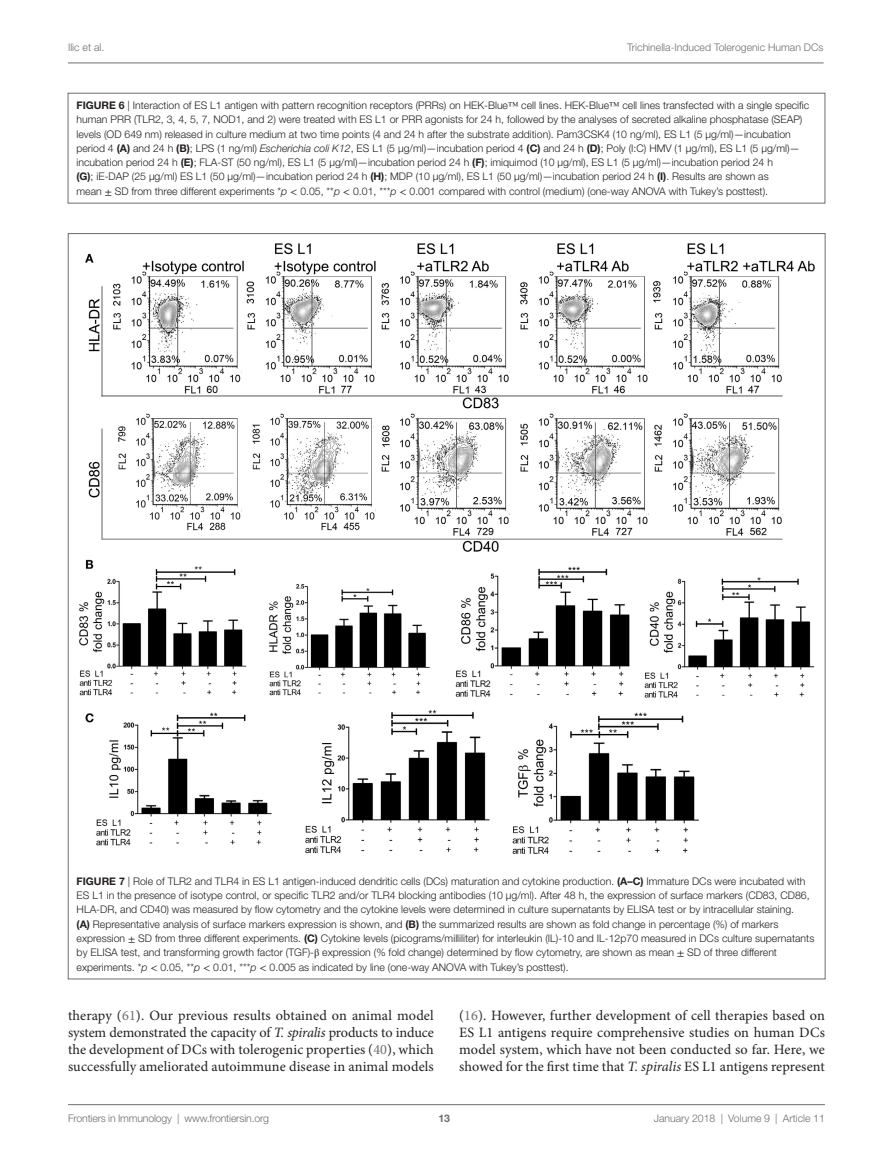
<style>
.page{position:relative;width:893px;height:1170px;background:#fff}
.page>*{position:absolute;margin:0;border:0;box-sizing:border-box;transform-origin:0 0}
.t1{font:14.25px/17.2px "Minion Pro";letter-spacing:.005em;color:#231f20;text-align:justify}
.t2{font:300 10.5px/14.2px "Helvetica Neue LT Std";color:#231f20}
.t3{font:300 10.5px "Helvetica Neue LT Std";color:#6c6d70}
.t4{font:700 10.5px "Helvetica Neue LT Std";color:#6c6d70}
.s1{font-weight:700}
.s2{font-family:"STIX General";font-weight:400}
.s3{font-style:italic}
.s4{color:#6c6d70}
</style>
<div class="page">
<img style="left:79px;top:243px;width:736px;height:611px">
<div style="left:68px;top:93px;width:757px;height:110px;border:1px solid #6c6d70"></div>
<hr style="left:68px;top:1104px;width:757px;height:1px;background:#6c6d70">
<hr style="left:68px;top:63px;width:755px;height:1px;background:#6c6d70">
<p class="t3" style="left:68px;top:41px;width:38px">Ilic et al.</p>
<p class="t3" style="left:627px;top:41px;width:198px">Trichinella-Induced Tolerogenic Human DCs</p>
<p class="t2" style="left:76px;top:98px;width:734px"><span class="s1">FIG URE 6</span> | Interaction of ES L1 antigen with pattern recognition receptors (PRRs) on HEK-Blue<span class="s2">™</span> cell lines. HEK-Blue<span class="s2">™</span> cell lines transfected with a single specific human PRR (TLR2, 3, 4, 5, 7, NOD1, and 2) were treated with ES L1 or PRR agonists for 24 h, followed by the analyses of secreted alkaline phosphatase (SEAP) levels (OD 649 nm) released in culture medium at two time points (4 and 24 h after the substrate addition). Pam3CSK4 (10 ng/ml), ES L1 (5 µg/ml)—incubation period 4 <span class="s1">(A)</span> and 24 h <span class="s1">(B)</span>; LPS (1 ng/ml) <span class="s3">Escherichia coli K12</span>, ES L1 (5 µg/ml)—incubation period 4 <span class="s1">(C)</span> and 24 h <span class="s1">(D)</span>; Poly (I:C) HMV (1 µg/ml), ES L1 (5 µg/ml)— incubation period 24 h <span class="s1">(E)</span>; FLA-ST (50 ng/ml), ES L1 (5 µg/ml)—incubation period 24 h <span class="s1">(F)</span>; imiquimod (10 µg/ml), ES L1 (5 µg/ml)—incubation period 24 h<br><span class="s1">(G)</span>; iE-DAP (25 µg/ml) ES L1 (50 µg/ml)—incubation period 24 h <span class="s1">(H)</span>; MDP (10 µg/ml), ES L1 (50 µg/ml)—incubation period 24 h <span class="s1">(I)</span>. Results are shown as<br>mean <span class="s2">±</span> SD from three different experiments *<span class="s3">p</span> <span class="s2">&lt;</span> 0.05, **<span class="s3">p</span> <span class="s2">&lt;</span> 0.01, ***<span class="s3">p</span> <span class="s2">&lt;</span> 0.001 compared with control (medium) (one-way ANOVA with Tukey’s posttest).</p>
<p class="t2" style="left:77px;top:873px;width:739px"><span class="s1">FIG URE 7</span> | Role of TLR2 and TLR4 in ES L1 antigen-induced dendritic cells (DCs) maturation and cytokine production. <span class="s1">(A–C)</span> Immature DCs were incubated with ES L1 in the presence of isotype control, or specific TLR2 and/or TLR4 blocking antibodies (10 µg/ml). After 48 h, the expression of surface markers (CD83, CD86, HLA-DR, and CD40) was measured by flow cytometry and the cytokine levels were determined in culture supernatants by ELISA test or by intracellular staining.<br><span class="s1">(A)</span> Representative analysis of surface markers expression is shown, and <span class="s1">(B)</span> the summarized results are shown as fold change in percentage (%) of markers expression <span class="s2">±</span> SD from three different experiments. <span class="s1">(C)</span> Cytokine levels (picograms/milliliter) for interleukin (IL)-10 and IL-12p70 measured in DCs culture supernatants by ELISA test, and transforming growth factor (TGF)-<span class="s2">β</span> expression (% fold change) determined by flow cytometry, are shown as mean <span class="s2">±</span> SD of three different experiments. *<span class="s3">p</span> <span class="s2">&lt;</span> 0.05, **<span class="s3">p</span> <span class="s2">&lt;</span> 0.01, ***<span class="s3">p</span> <span class="s2">&lt;</span> 0.005 as indicated by line (one-way ANOVA with Tukey’s posttest).</p>
<p class="t1" style="left:68px;top:1006px;width:367px">therapy (<span class="s4">61</span>). Our previous results obtained on animal model system demonstrated the capacity of <span class="s3">T. spiralis</span> products to induce the development of DCs with tolerogenic properties (<span class="s4">40</span>), which successfully ameliorated autoimmune disease in animal models</p>
<p class="t1" style="left:459px;top:1006px;width:367px">(<span class="s4">16</span>). However, further development of cell therapies based on ES L1 antigens require comprehensive studies on human DCs model system, which have not been conducted so far. Here, we showed for the first time that <span class="s3">T. spiralis</span> ES L1 antigens represent</p>
<p class="t3" style="left:68px;top:1111px;width:203px">Frontiers in Immunology | www.frontiersin.org</p>
<p class="t3" style="left:654px;top:1111px;width:173px">January 2018 | Volume 9 | Article 11</p>
<p class="t4" style="left:439px;top:1111px;width:13px">13</p>
</div>
